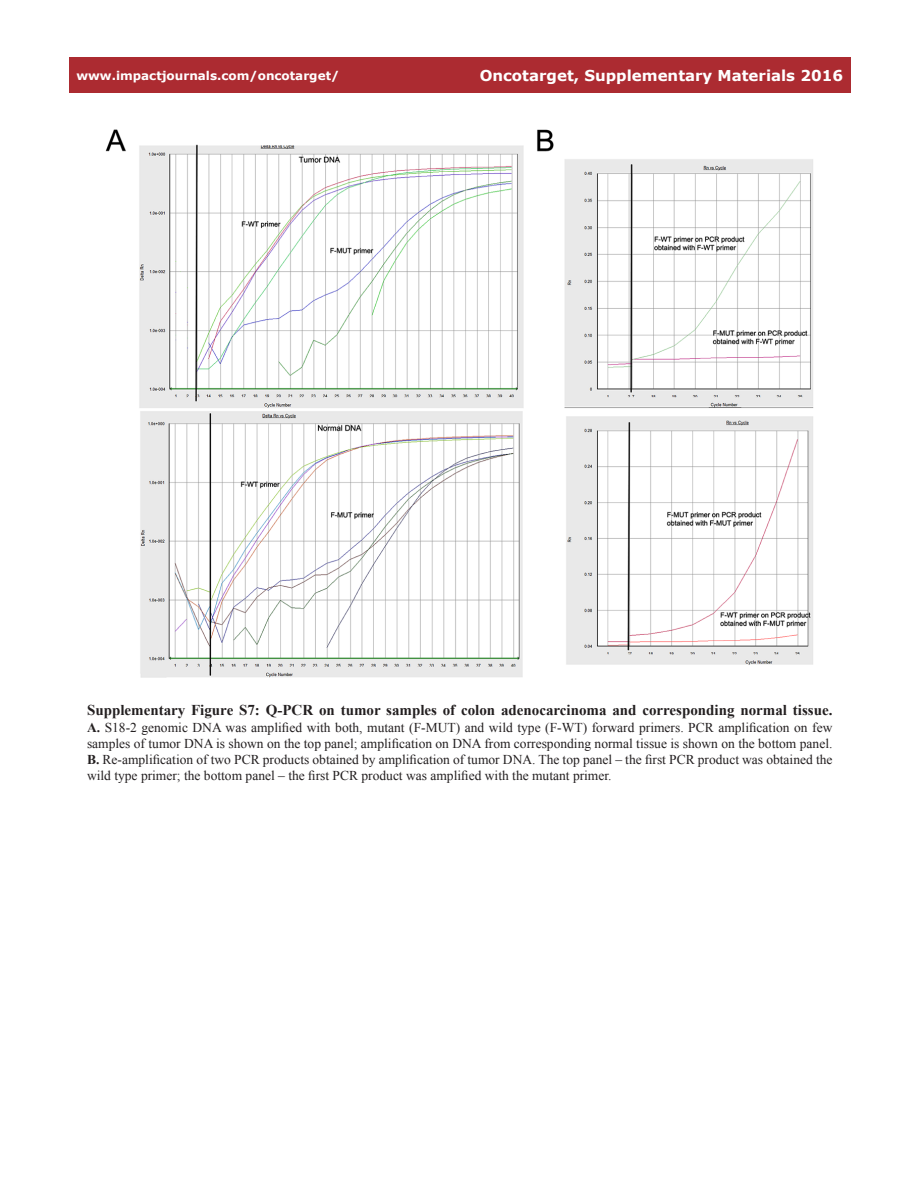
<style>
.page{position:relative;width:918px;height:1188px;background:#fff}
.page>*{position:absolute;margin:0;border:0;box-sizing:border-box;transform-origin:0 0}
.figuretext{font:700 15px "Times New Roman";color:#231f20}
.t1{font:700 15px "Verdana";color:#fff}
.figuretext-2{font:13.5px/16.2px "Times New Roman";color:#231f20;text-align:justify}
.t2{font:700 12px "Verdana";color:#fff}
.s1{font-weight:700}
</style>
<div class="page">
<div style="left:69px;top:57px;width:781px;height:36px;background:#ac2b31"></div>
<img style="left:105px;top:129px;width:709px;height:549px">
<p class="t2" style="left:76px;top:67px;width:264px">www.impactjournals.com/oncotarget/</p>
<p class="t1" style="left:480px;top:65px;width:365px">Oncotarget, Supplementary Materials 2016</p>
<p class="figuretext" style="left:87px;top:700px;width:747px">Supplementary Figure S7: Q-PCR on tumor samples of colon adenocarcinoma and corresponding normal tissue.</p>
<p class="figuretext-2" style="left:87px;top:719px;width:747px"><span class="s1">A.</span> S18-2 genomic DNA was amplified with both, mutant (F-MUT) and wild type (F-WT) forward primers. PCR amplification on few samples of tumor DNA is shown on the top panel; amplification on DNA from corresponding normal tissue is shown on the bottom panel.<br><span class="s1">B.</span> Re-amplification of two PCR products obtained by amplification of tumor DNA. The top panel – the first PCR product was obtained the wild type primer; the bottom panel – the first PCR product was amplified with the mutant primer.</p>
</div>
